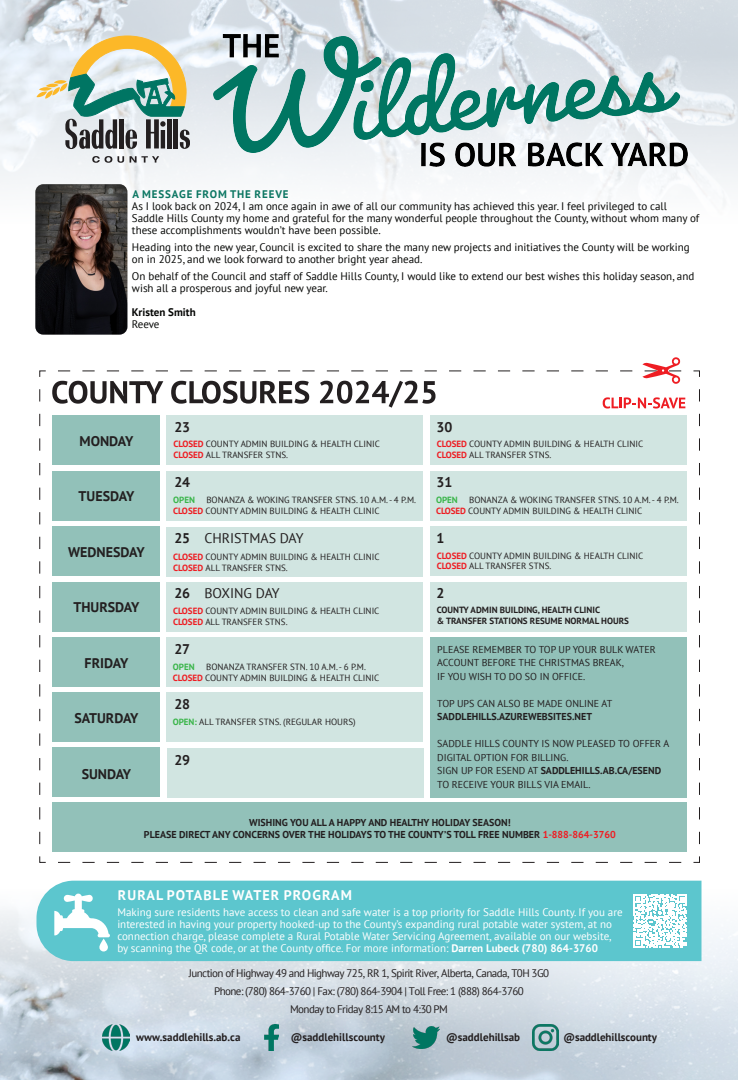
<style>
.page{position:relative;width:738px;height:1080px;background:#fff}
.page>*{position:absolute;margin:0;border:0;box-sizing:border-box;transform-origin:0 0}
.t1{font:700 14px "PT Sans";color:#231f20}
.t2{font:14px "PT Sans";color:#231f20}
.t3{font:700 14px "PT Sans";letter-spacing:.08em;color:#fff}
.t4{font:11px/12px "PT Sans";color:#040503}
.t5{font:11px/12px "PT Sans";color:#fff}
.t6{font:11px/18px "PT Sans";letter-spacing:-.05em;color:#231f20;text-align:center}
.t7{font:700 11px "PT Sans";color:#231f20}
.t8{font:700 11px "PT Sans";letter-spacing:.08em;color:#0b7662}
.t9{font:700 11px "PT Sans";color:#040503}
.t10{font:10px/13.5px "PT Sans";color:#231f20}
.t11{font:700 10px/12px "PT Sans";color:#231f20;text-align:center}
.t12{font:9px/10.8px "PT Sans";color:#231f20}
.t13{font:700 9px/10.8px "PT Sans";color:#231f20}
.t14{font:700 9px "PT Sans";color:#3ab54a}
.s1{font-weight:700;color:#ee1d23}
.s2{font-weight:700}
.s3{font-weight:700;color:#3ab54a}
.s4{color:#ee1d23}
</style>
<div class="page">
<img style="left:0;top:909px;width:738px;height:171px">
<img style="left:0;top:0;width:738px;height:224px">
<svg style="left:92px;top:156px;width:32px;height:7px"></svg>
<svg style="left:130px;top:156px;width:29px;height:7px"></svg>
<svg style="left:36px;top:35px;width:154px;height:114px"></svg>
<img style="left:103px;top:1025px;width:26px;height:26px">
<img style="left:264px;top:1025px;width:15px;height:26px">
<img style="left:413px;top:1027px;width:26px;height:22px">
<img style="left:533px;top:1025px;width:26px;height:26px">
<div style="left:37px;top:881px;width:665px;height:80px;background:#5cc6ce"></div>
<svg style="left:633px;top:894px;width:54px;height:54px"></svg>
<svg style="left:54px;top:894px;width:56px;height:58px"></svg>
<img style="left:213px;top:34px;width:474px;height:133px">
<svg style="left:39px;top:357px;width:661px;height:506px"></svg>
<img style="left:35px;top:184px;width:92px;height:151px">
<p class="t8" style="left:132px;top:187px;width:158px">A MESSAGE FROM THE REEVE</p>
<p class="t4" style="left:132px;top:200px;width:569px">As I look back on 2024, I am once again in awe of all our community has achieved this year. I feel privileged to call<br>Saddle Hills County my home and grateful for the many wonderful people throughout the County, without whom many of these accomplishments wouldn’t have been possible.</p>
<p class="t4" style="left:132px;top:241px;width:559px">Heading into the new year, Council is excited to share the many new projects and initiatives the County will be working on in 2025, and we look forward to another bright year ahead.</p>
<p class="t4" style="left:132px;top:270px;width:564px">On behalf of the Council and staff of Saddle Hills County, I would like to extend our best wishes this holiday season, and wish all a prosperous and joyful new year.</p>
<p class="t9" style="left:132px;top:305px;width:65px">Kristen Smith</p>
<p class="t4" style="left:132px;top:318px;width:29px">Reeve</p>
<h1 class="t1" style="left:174px;top:417px;width:17px">23</h1>
<h1 class="t1" style="left:437px;top:417px;width:17px">30</h1>
<h1 class="t1" style="left:80px;top:432px;width:55px">MONDAY</h1>
<p class="t12" style="left:174px;top:438px;width:208px"><span class="s1">CLOSED</span> COUNTY ADMIN BUILDING &amp; HEALTH CLINIC<br><span class="s1">CLOSED</span> ALL TRANSFER STNS.</p>
<p class="t12" style="left:437px;top:438px;width:208px"><span class="s1">CLOSED</span> COUNTY ADMIN BUILDING &amp; HEALTH CLINIC<br><span class="s1">CLOSED</span> ALL TRANSFER STNS.</p>
<h1 class="t1" style="left:174px;top:473px;width:17px">24</h1>
<h1 class="t1" style="left:437px;top:473px;width:17px">31</h1>
<h1 class="t1" style="left:79px;top:487px;width:57px">TUESDAY</h1>
<p class="t14" style="left:173px;top:494px;width:23px">OPEN</p>
<p class="t12" style="left:173px;top:494px;width:244px;text-indent:33px">BONANZA &amp; WOKING TRANSFER STNS. 10 A.M. - 4 P.M.<br><span class="s1">CLOSED</span> COUNTY ADMIN BUILDING &amp; HEALTH CLINIC</p>
<p class="t14" style="left:436px;top:494px;width:23px">OPEN</p>
<p class="t12" style="left:436px;top:494px;width:244px;text-indent:33px">BONANZA &amp; WOKING TRANSFER STNS. 10 A.M. - 4 P.M.<br><span class="s1">CLOSED</span> COUNTY ADMIN BUILDING &amp; HEALTH CLINIC</p>
<h1 class="t2" style="left:174px;top:529px;width:131px"><span class="s2">25</span> CHRISTMAS DAY</h1>
<h1 class="t1" style="left:437px;top:528px;width:9px">1</h1>
<h1 class="t1" style="left:68px;top:543px;width:78px">WEDNESDAY</h1>
<h1 class="t1" style="left:74px;top:598px;width:67px">THURSDAY</h1>
<p class="t12" style="left:173px;top:551px;width:208px"><span class="s1">CLOSED</span> COUNTY ADMIN BUILDING &amp; HEALTH CLINIC<br><span class="s1">CLOSED</span> ALL TRANSFER STNS.</p>
<h1 class="t2" style="left:174px;top:584px;width:107px"><span class="s2">26</span> BOXING DAY</h1>
<p class="t12" style="left:173px;top:605px;width:208px"><span class="s1">CLOSED</span> COUNTY ADMIN BUILDING &amp; HEALTH CLINIC<br><span class="s1">CLOSED</span> ALL TRANSFER STNS.</p>
<p class="t12" style="left:437px;top:550px;width:208px"><span class="s1">CLOSED</span> COUNTY ADMIN BUILDING &amp; HEALTH CLINIC<br><span class="s1">CLOSED</span> ALL TRANSFER STNS.</p>
<p class="t13" style="left:437px;top:605px;width:194px">COUNTY ADMIN BUILDING, HEALTH CLINIC<br>&amp; TRANSFER STATIONS RESUME NORMAL HOURS</p>
<h1 class="t1" style="left:437px;top:584px;width:9px">2</h1>
<h1 class="t1" style="left:85px;top:654px;width:45px">FRIDAY</h1>
<h1 class="t1" style="left:74px;top:709px;width:66px">SATURDAY</h1>
<h1 class="t1" style="left:82px;top:765px;width:51px">SUNDAY</h1>
<h1 class="t1" style="left:174px;top:639px;width:17px">27</h1>
<p class="t14" style="left:173px;top:661px;width:23px">OPEN</p>
<p class="t12" style="left:173px;top:662px;width:208px;text-indent:33px">BONANZA TRANSFER STN. 10 A.M. - 6 P.M.<br><span class="s1">CLOSED</span> COUNTY ADMIN BUILDING &amp; HEALTH CLINIC</p>
<h1 class="t1" style="left:174px;top:695px;width:17px">28</h1>
<p class="t12" style="left:173px;top:716px;width:185px"><span class="s3">OPEN:</span> ALL TRANSFER STNS. (REGULAR HOURS)</p>
<h1 class="t1" style="left:174px;top:750px;width:17px">29</h1>
<p class="t10" style="left:437px;top:642px;width:220px">PLEASE REMEMBER TO TOP UP YOUR BULK WATER<br>ACCOUNT BEFORE THE CHRISTMAS BREAK,<br>IF YOU WISH TO DO SO IN OFFICE.</p>
<p class="t10" style="left:437px;top:696px;width:177px">TOP UPS CAN ALSO BE MADE ONLINE AT</p>
<p class="t11" style="left:437px;top:711px;width:156px">SADDLEHILLS.AZUREWEBSITES.NET</p>
<p class="t10" style="left:437px;top:737px;width:234px">SADDLE HILLS COUNTY IS NOW PLEASED TO OFFER A DIGITAL OPTION FOR BILLING.<br>SIGN UP FOR ESEND AT <span class="s2">SADDLEHILLS.AB.CA/ESEND </span>TO RECEIVE YOUR BILLS VIA EMAIL.</p>
<p class="t11" style="left:144px;top:817px;width:473px">WISHING YOU ALL A HAPPY AND HEALTHY HOLIDAY SEASON!<br>PLEASE DIRECT ANY CONCERNS OVER THE HOLIDAYS TO THE COUNTY’S TOLL FREE NUMBER <span class="s4">1-888-864-3760</span></p>
<h1 class="t3" style="left:118px;top:885px;width:235px">RURAL POTABLE WATER PROGRAM</h1>
<p class="t5" style="left:117px;top:906px;width:507px">Making sure residents have access to clean and safe water is a top priority for Saddle Hills County. If you are interested in having your property hooked-up to the County’s expanding rural potable water system, at no connection charge, please complete a Rural Potable Water Servicing Agreement, available on our website, by scanning the QR code, or at the County office. For more information: <span class="s2">Darren Lubeck (780) 864-3760</span></p>
<p class="t6" style="left:189px;top:964px;width:362px">Junction of Highway 49 and Highway 725, RR 1, Spirit River, Alberta, Canada, T0H 3G0<br>Phone: (780) 864-3760 | Fax: (780) 864-3904 | Toll Free: 1 (888) 864-3760<br>Monday to Friday 8:15 AM to 4:30 PM</p>
<p class="t7" style="left:136px;top:1030px;width:106px">www.saddlehills.ab.ca</p>
<p class="t7" style="left:291px;top:1030px;width:96px">@saddlehillscounty</p>
<p class="t7" style="left:446px;top:1030px;width:75px">@saddlehillsab</p>
<p class="t7" style="left:563px;top:1030px;width:95px">@saddlehillscounty</p>
</div>
